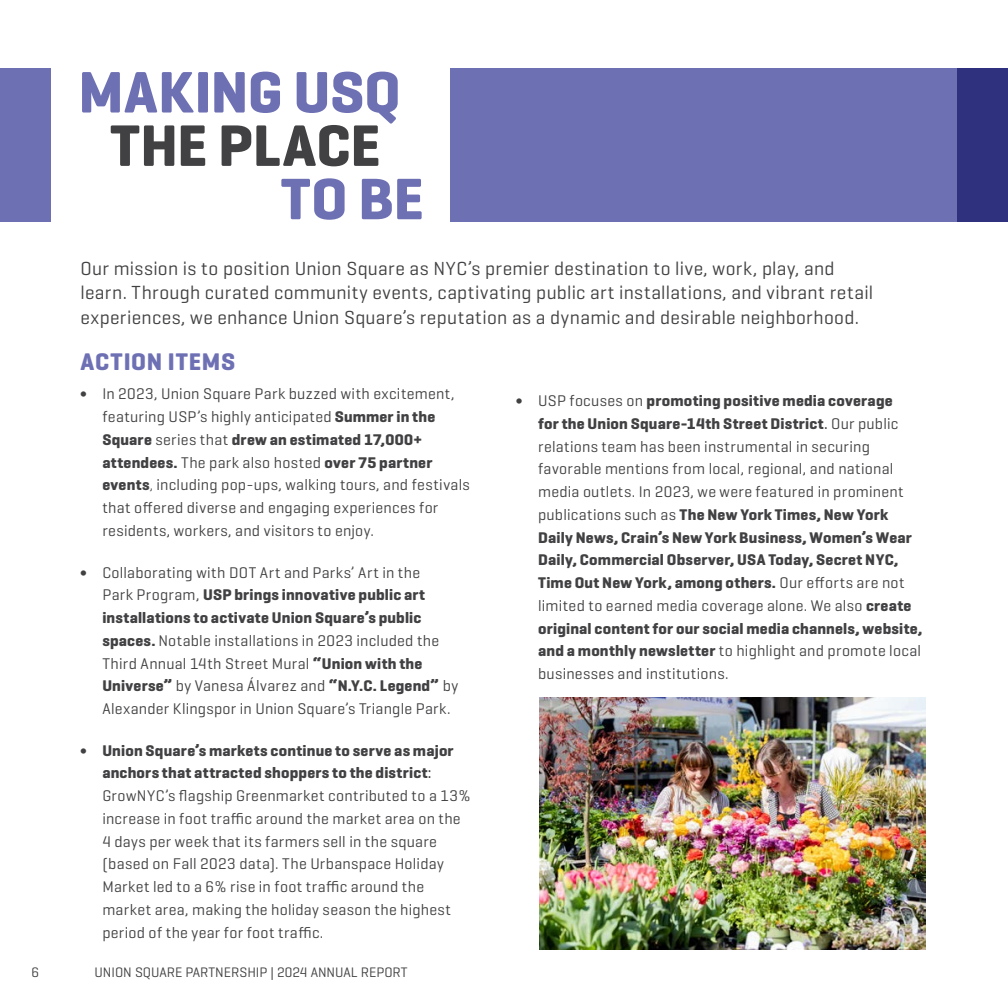
<style>
.page{position:relative;width:1008px;height:1008px;background:#fff}
.page>*{position:absolute;margin:0;border:0;box-sizing:border-box;transform-origin:0 0}
.t1{font:700 59.5px "Geogrotesque";color:#6e70b4}
.t2{font:700 59.5px "Geogrotesque";color:#414042}
.bold{font:700 24.5px "Geogrotesque";letter-spacing:.03em;color:#6e70b4}
.bold-2{font:19.25px/24.5px "Geogrotesque";letter-spacing:.015em;color:#414042}
.CHAPTER_PAGES{font:15.75px/22.8px "Geogrotesque";letter-spacing:.015em;color:#414042}
.t3{font:14px "Geogrotesque";color:#414042}
.s1{font-weight:500}
.s2{font-weight:700}
.s3{font-weight:300}
</style>
<div class="page">
<div style="left:0;top:68px;width:50px;height:154px;background:#6e70b4"></div>
<div style="left:450px;top:68px;width:558px;height:154px;background:#6e70b4"></div>
<div style="left:958px;top:68px;width:50px;height:154px;background:#2f317f"></div>
<img style="left:539px;top:698px;width:387px;height:252px">
<p class="t1" style="left:78px;top:55px;width:324px">MAKING USQ</p>
<p class="t2" style="left:110px;top:109px;width:272px">THE PLACE</p>
<p class="t1" style="left:281px;top:162px;width:144px">TO BE</p>
<p class="bold-2" style="left:80px;top:255px;width:794px">Our mission is to position Union Square as NYC’s premier destination to live, work, play, and learn. Through curated community events, captivating public art installations, and vibrant retail experiences, we enhance Union Square’s reputation as a dynamic and desirable neighborhood.</p>
<p class="bold" style="left:80px;top:346px;width:156px">ACTION ITEMS</p>
<p class="CHAPTER_PAGES" style="left:102px;top:382px;width:369px;text-indent:-22px"><span class="s1">∫</span> In 2023, Union Square Park buzzed with excitement, featuring USP’s highly anticipated <span class="s2">Summer in the Square</span> series that <span class="s2">drew an estimated 17,000+ attendees.</span> The park also hosted <span class="s2">over 75 partner events</span><span class="s3">,</span> including pop-ups, walking tours, and festivals that offered diverse and engaging experiences for residents, workers, and visitors to enjoy.</p>
<p class="CHAPTER_PAGES" style="left:102px;top:560px;width:357px;text-indent:-22px"><span class="s1">∫</span> Collaborating with DOT Art and Parks’ Art in the<br>Park Program, <span class="s2">USP brings innovative public art installations to activate Union Square’s public spaces.</span> Notable installations in 2023 included the Third Annual 14th Street Mural <span class="s2">“Union with the Universe”</span> by Vanesa Álvarez and <span class="s2">“N.Y.C. Legend”</span> by Alexander Klingspor in Union Square’s Triangle Park.</p>
<p class="CHAPTER_PAGES" style="left:102px;top:739px;width:370px;text-indent:-22px"><span class="s1">∫</span> <span class="s2">Union Square’s markets continue to serve as major anchors that attracted shoppers to the district</span><span class="s1">:<br></span>GrowNYC’s flagship Greenmarket contributed to a 13% increase in foot traffic around the market area on the 4 days per week that its farmers sell in the square (based on Fall 2023 data). The Urbanspace Holiday Market led to a 6% rise in foot traffic around the market area, making the holiday season the highest period of the year for foot traffic.</p>
<p class="CHAPTER_PAGES" style="left:538px;top:389px;width:386px;text-indent:-22px"><span class="s1">∫</span> USP focuses on <span class="s2">promoting positive media coverage<br>for the Union Square-14th Street District</span><span class="s1">.</span> Our public relations team has been instrumental in securing favorable mentions from local, regional, and national media outlets. In 2023, we were featured in prominent publications such as <span class="s2">The New York Times, New York Daily News, Crain’s New York Business, Women’s Wear Daily, Commercial Observer, USA Today, Secret NYC, Time Out New York, among others.</span> Our efforts are not limited to earned media coverage alone. We also <span class="s2">create original content for our social media channels, website, and a monthly newsletter</span> to highlight and promote local businesses and institutions.</p>
<p class="t3" style="left:32px;top:963px;width:9px">6</p>
<p class="t3" style="left:94px;top:963px;width:315px">UNION SQUARE PARTNERSHIP | 2024 ANNUAL REPORT</p>
</div>
